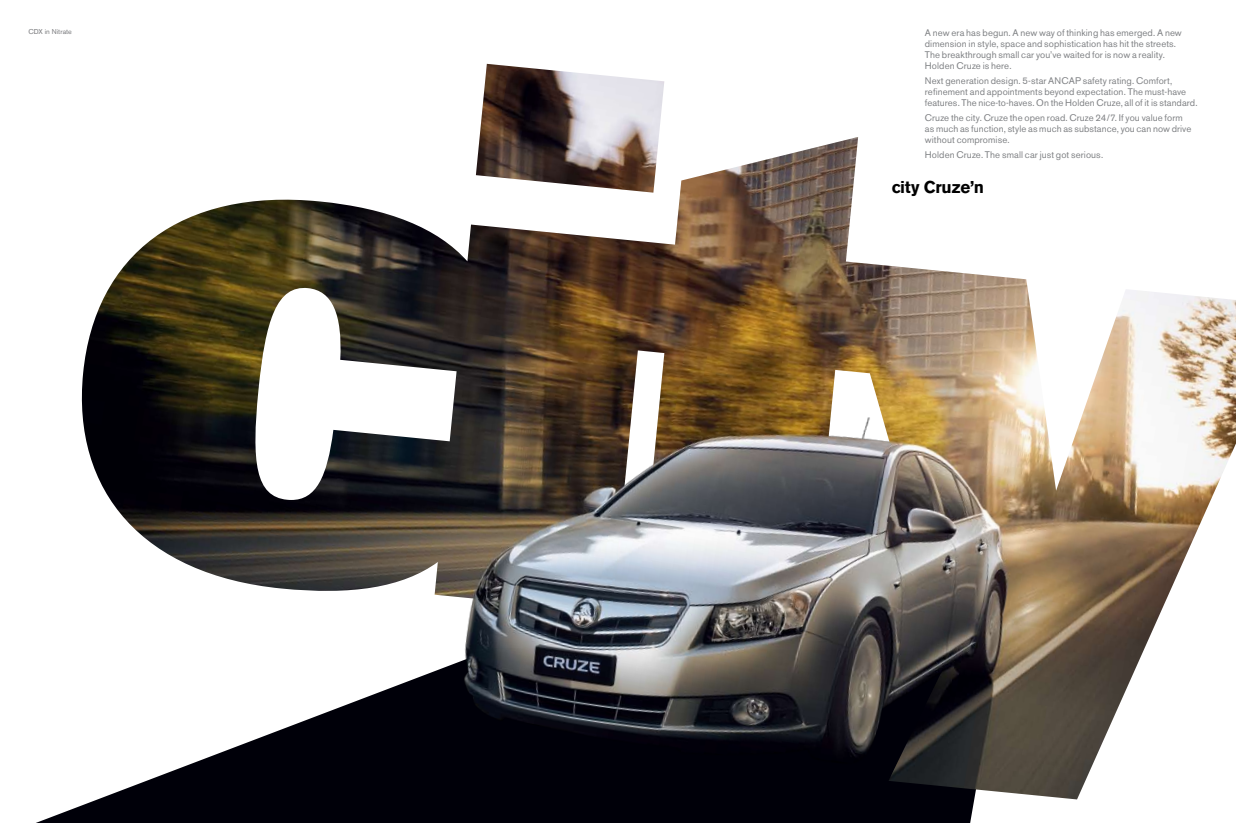
<style>
.page{position:relative;width:1236px;height:823px;background:#fff}
.page>*{position:absolute;margin:0;border:0;box-sizing:border-box;transform-origin:0 0}
.t1{font:700 17px "Akzidenz Grotesk BE";letter-spacing:-.015em;color:#000}
.t2{font:9.5px/11px "Akzidenz Grotesk BE";letter-spacing:.01em;color:#808285}
.t3{font:7px "Akzidenz Grotesk BE";letter-spacing:.01em;color:#77787b}
</style>
<div class="page">
<img style="left:38px;top:63px;width:1040px;height:759px">
<img style="left:71px;top:64px;width:1165px;height:735px">
<p class="t3" style="left:28px;top:27px;width:45px">CDX in Nitrate</p>
<p class="t2" style="left:925px;top:27px;width:259px">A new era has begun. A new way of thinking has emerged. A new dimension in style, space and sophistication has hit the streets.<br>The breakthrough small car you’ve waited for is now a reality.<br>Holden Cruze is here.</p>
<p class="t2" style="left:925px;top:75px;width:274px">Next generation design. 5-star ANCAP safety rating. Comfort, refinement and appointments beyond expectation. The must-have features. The nice-to-haves. On the Holden Cruze, all of it is standard.</p>
<p class="t2" style="left:925px;top:112px;width:268px">Cruze the city. Cruze the open road. Cruze 24/7. If you value form as much as function, style as much as substance, you can now drive without compromise.</p>
<p class="t2" style="left:925px;top:149px;width:180px">Holden Cruze. The small car just got serious.</p>
<h1 class="t1" style="left:892px;top:177px;width:94px">city Cruze’n</h1>
</div>
